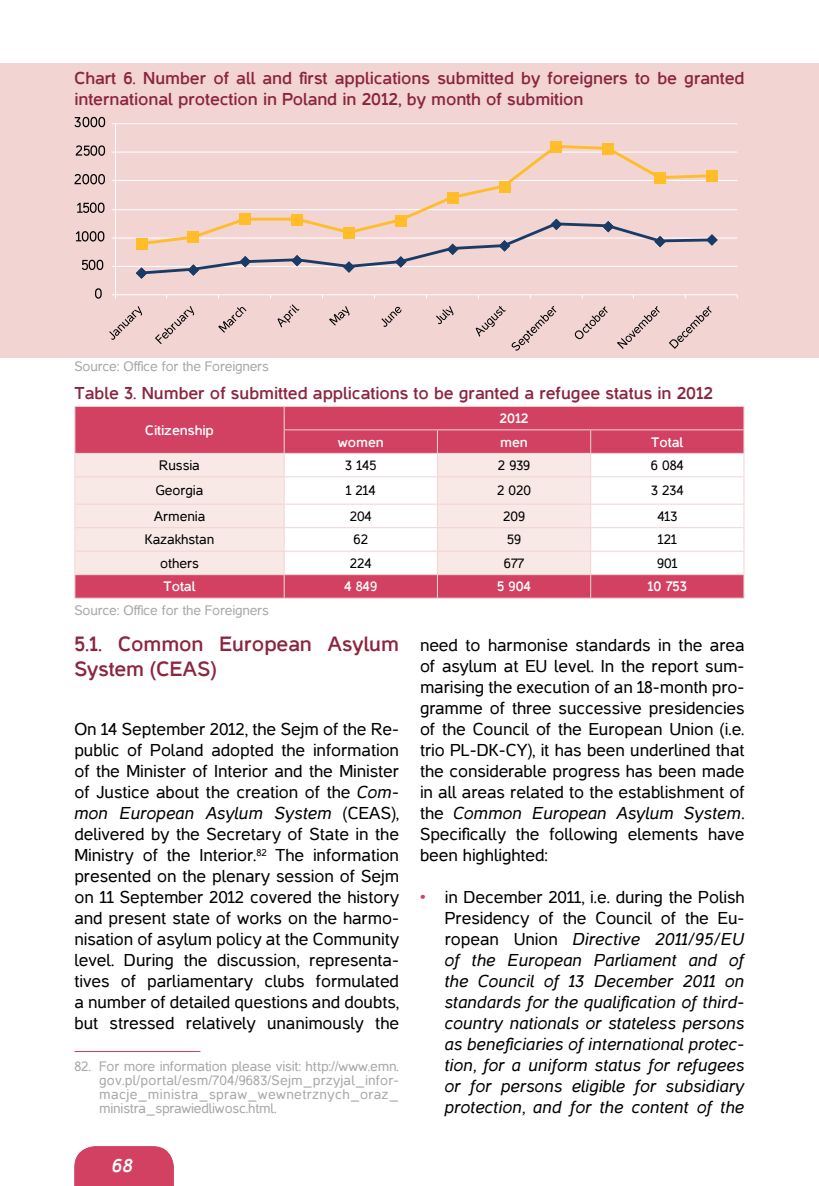
<style>
.page{position:relative;width:819px;height:1186px;background:#fff}
.page>*{position:absolute;margin:0;border:0;box-sizing:border-box;transform-origin:0 0}
.t1{font:700 21px/25.2px "Casper";color:#8c253f}
.t2{font:italic 700 19.25px "Casper";color:#fff}
.t3{font:17.5px/21px "Casper";color:#000;text-align:justify}
.t4{font:italic 17.5px/21px "Casper";color:#000;text-align:justify}
.t5{font:700 17.5px/21px "Casper";color:#8c253f}
.t6{font:14px/14px "Casper";letter-spacing:-.01em;color:#a7a9ac;text-align:justify}
.t7{font:14px "Casper";color:#000}
.t8{font:700 14px "Casper";color:#fff}
.s1{font-style:italic}
.s2{font-style:normal;color:#d24162}
.s3{font-style:normal}
</style>
<div class="page">
<svg style="left:74px;top:1146px;width:100px;height:40px;background:#d44a6a"></svg>
<hr style="left:74px;top:1051px;width:126px;height:1px;background:#d24162">
<div style="left:0;top:63px;width:819px;height:294px;background:#f2d4d3"></div>
<hr style="left:115px;top:123px;width:622px;height:1px;background:#fff">
<hr style="left:115px;top:152px;width:622px;height:1px;background:#fff">
<hr style="left:115px;top:180px;width:622px;height:1px;background:#fff">
<hr style="left:115px;top:209px;width:622px;height:1px;background:#fff">
<hr style="left:115px;top:238px;width:622px;height:1px;background:#fff">
<hr style="left:115px;top:266px;width:622px;height:1px;background:#fff">
<hr style="left:115px;top:124px;width:1px;height:171px;background:#fff">
<hr style="left:115px;top:294px;width:622px;height:1px;background:#fff">
<svg style="left:136px;top:236px;width:581px;height:43px"></svg>
<svg style="left:138px;top:145px;width:576px;height:102px"></svg>
<div style="left:136px;top:239px;width:11px;height:11px;background:#febd29"></div>
<div style="left:188px;top:232px;width:11px;height:11px;background:#febd29"></div>
<div style="left:239px;top:214px;width:12px;height:11px;background:#febd29"></div>
<div style="left:291px;top:214px;width:12px;height:12px;background:#febd29"></div>
<div style="left:343px;top:227px;width:11px;height:11px;background:#febd29"></div>
<div style="left:395px;top:215px;width:11px;height:11px;background:#febd29"></div>
<div style="left:447px;top:192px;width:11px;height:11px;background:#febd29"></div>
<div style="left:499px;top:181px;width:11px;height:11px;background:#febd29"></div>
<div style="left:550px;top:141px;width:12px;height:11px;background:#febd29"></div>
<div style="left:602px;top:143px;width:12px;height:11px;background:#febd29"></div>
<div style="left:654px;top:172px;width:11px;height:12px;background:#febd29"></div>
<div style="left:706px;top:170px;width:11px;height:11px;background:#febd29"></div>
<svg style="left:95px;top:288px;width:7px;height:11px"></svg>
<svg style="left:82px;top:260px;width:21px;height:10px"></svg>
<svg style="left:76px;top:231px;width:28px;height:10px"></svg>
<svg style="left:77px;top:202px;width:27px;height:11px"></svg>
<svg style="left:74px;top:174px;width:31px;height:10px"></svg>
<svg style="left:76px;top:145px;width:29px;height:11px"></svg>
<svg style="left:74px;top:117px;width:31px;height:10px"></svg>
<svg style="left:109px;top:306px;width:33px;height:34px"></svg>
<svg style="left:155px;top:306px;width:39px;height:38px"></svg>
<svg style="left:218px;top:307px;width:28px;height:26px"></svg>
<svg style="left:277px;top:304px;width:22px;height:23px"></svg>
<svg style="left:329px;top:306px;width:20px;height:20px"></svg>
<svg style="left:381px;top:307px;width:20px;height:20px"></svg>
<svg style="left:436px;top:306px;width:17px;height:18px"></svg>
<svg style="left:475px;top:306px;width:30px;height:31px"></svg>
<svg style="left:511px;top:306px;width:45px;height:45px"></svg>
<svg style="left:574px;top:306px;width:33px;height:33px"></svg>
<svg style="left:617px;top:306px;width:42px;height:43px"></svg>
<svg style="left:668px;top:306px;width:43px;height:43px"></svg>
<div style="left:75px;top:407px;width:209px;height:191px;background:#d24162"></div>
<svg style="left:285px;top:407px;width:458px;height:191px;fill:#d24162"></svg>
<svg style="left:75px;top:454px;width:515px;height:120px;fill:#f8e8e6"></svg>
<hr style="left:74px;top:406px;width:210px;height:1px;background:#f2d4d3">
<hr style="left:284px;top:406px;width:153px;height:1px;background:#f2d4d3">
<hr style="left:437px;top:406px;width:153px;height:1px;background:#f2d4d3">
<hr style="left:590px;top:406px;width:154px;height:1px;background:#f2d4d3">
<hr style="left:284px;top:429px;width:153px;height:1px;background:#f2d4d3">
<hr style="left:437px;top:429px;width:153px;height:1px;background:#f2d4d3">
<hr style="left:590px;top:429px;width:154px;height:1px;background:#f2d4d3">
<hr style="left:74px;top:453px;width:210px;height:1px;background:#f2d4d3">
<hr style="left:284px;top:453px;width:153px;height:1px;background:#f2d4d3">
<hr style="left:437px;top:453px;width:153px;height:1px;background:#f2d4d3">
<hr style="left:590px;top:453px;width:154px;height:1px;background:#f2d4d3">
<hr style="left:74px;top:476px;width:210px;height:1px;background:#f2d4d3">
<hr style="left:284px;top:476px;width:153px;height:1px;background:#f2d4d3">
<hr style="left:437px;top:476px;width:153px;height:1px;background:#f2d4d3">
<hr style="left:590px;top:476px;width:154px;height:1px;background:#f2d4d3">
<hr style="left:74px;top:504px;width:210px;height:1px;background:#f2d4d3">
<hr style="left:284px;top:504px;width:153px;height:1px;background:#f2d4d3">
<hr style="left:437px;top:504px;width:153px;height:1px;background:#f2d4d3">
<hr style="left:590px;top:504px;width:154px;height:1px;background:#f2d4d3">
<hr style="left:74px;top:527px;width:210px;height:1px;background:#f2d4d3">
<hr style="left:284px;top:527px;width:153px;height:1px;background:#f2d4d3">
<hr style="left:437px;top:527px;width:153px;height:1px;background:#f2d4d3">
<hr style="left:590px;top:527px;width:154px;height:1px;background:#f2d4d3">
<hr style="left:74px;top:551px;width:210px;height:1px;background:#f2d4d3">
<hr style="left:284px;top:551px;width:153px;height:1px;background:#f2d4d3">
<hr style="left:437px;top:551px;width:153px;height:1px;background:#f2d4d3">
<hr style="left:590px;top:551px;width:154px;height:1px;background:#f2d4d3">
<hr style="left:74px;top:574px;width:210px;height:1px;background:#f2d4d3">
<svg style="left:74px;top:407px;width:1px;height:191px"></svg>
<hr style="left:284px;top:574px;width:153px;height:1px;background:#f2d4d3">
<svg style="left:284px;top:407px;width:1px;height:191px"></svg>
<hr style="left:437px;top:574px;width:153px;height:1px;background:#f2d4d3">
<svg style="left:437px;top:430px;width:1px;height:168px"></svg>
<hr style="left:590px;top:574px;width:154px;height:1px;background:#f2d4d3">
<svg style="left:590px;top:430px;width:1px;height:168px"></svg>
<svg style="left:743px;top:407px;width:1px;height:191px"></svg>
<hr style="left:74px;top:598px;width:210px;height:1px;background:#f2d4d3">
<hr style="left:284px;top:598px;width:153px;height:1px;background:#f2d4d3">
<hr style="left:437px;top:598px;width:153px;height:1px;background:#f2d4d3">
<hr style="left:590px;top:598px;width:154px;height:1px;background:#f2d4d3">
<p class="t5" style="left:74px;top:68px;width:671px">Chart 6. Number of all and first applications submitted by foreigners to be granted international protection in Poland in 2012, by month of submition</p>
<p class="t6" style="left:74px;top:359px;width:196px">Source: Office for the Foreigners</p>
<p class="t5" style="left:74px;top:383px;width:640px">Table 3. Number of submitted applications to be granted a refugee status in 2012</p>
<p class="t8" style="left:145px;top:422px;width:70px">Citizenship</p>
<p class="t8" style="left:499px;top:411px;width:31px">2012</p>
<p class="t8" style="left:338px;top:434px;width:47px">women</p>
<p class="t8" style="left:500px;top:434px;width:29px">men</p>
<p class="t8" style="left:651px;top:434px;width:34px">Total</p>
<p class="t7" style="left:159px;top:458px;width:42px">Russia</p>
<p class="t7" style="left:345px;top:458px;width:32px">3 145</p>
<p class="t7" style="left:498px;top:458px;width:34px">2 939</p>
<p class="t7" style="left:650px;top:458px;width:34px">6 084</p>
<p class="t7" style="left:156px;top:483px;width:49px">Georgia</p>
<p class="t7" style="left:345px;top:483px;width:32px">1 214</p>
<p class="t7" style="left:497px;top:483px;width:36px">2 020</p>
<p class="t7" style="left:651px;top:483px;width:34px">3 234</p>
<p class="t7" style="left:154px;top:508px;width:53px">Armenia</p>
<p class="t7" style="left:350px;top:508px;width:24px">204</p>
<p class="t7" style="left:503px;top:508px;width:23px">209</p>
<p class="t7" style="left:657px;top:508px;width:21px">413</p>
<p class="t7" style="left:145px;top:532px;width:71px">Kazakhstan</p>
<p class="t7" style="left:353px;top:532px;width:16px">62</p>
<p class="t7" style="left:507px;top:532px;width:15px">59</p>
<p class="t7" style="left:658px;top:532px;width:20px">121</p>
<p class="t7" style="left:160px;top:555px;width:40px">others</p>
<p class="t7" style="left:350px;top:555px;width:23px">224</p>
<p class="t7" style="left:504px;top:555px;width:22px">677</p>
<p class="t7" style="left:657px;top:555px;width:22px">901</p>
<p class="t8" style="left:163px;top:579px;width:34px">Total</p>
<p class="t8" style="left:344px;top:579px;width:34px">4 849</p>
<p class="t8" style="left:497px;top:579px;width:35px">5 904</p>
<p class="t8" style="left:647px;top:579px;width:41px">10 753</p>
<p class="t6" style="left:74px;top:603px;width:196px">Source: Office for the Foreigners</p>
<p class="t1" style="left:74px;top:631px;width:326px">5.1. Common European Asylum<br>System (CEAS)</p>
<p class="t3" style="left:74px;top:719px;width:326px">On 14 September 2012, the Sejm of the Re&shy;public of Poland adopted the information of the Minister of Interior and the Minister of Justice about the creation of the <span class="s1">Com&shy;mon European Asylum System</span> (CEAS), delivered by the Secretary of State in the Ministry of the Interior.<sup>82</sup> The information presented on the plenary session of Sejm on 11 September 2012 covered the history and present state of works on the harmo&shy;nisation of asylum policy at the Community level. During the discussion, representa&shy;tives of parliamentary clubs formulated a number of detailed questions and doubts, but stressed relatively unanimously the</p>
<p class="t6" style="left:99px;top:1059px;width:301px;text-indent:-25px">82. For more information please visit: http://www.emn. gov.pl/portal/esm/704/9683/Sejm_przyjal_infor&shy;macje_ministra_spraw_wewnetrznych_oraz_ ministra_sprawiedliwosc.html.</p>
<p class="t2" style="left:112px;top:1155px;width:22px">68</p>
<p class="t3" style="left:420px;top:635px;width:326px">need to harmonise standards in the area of asylum at EU level. In the report sum&shy;marising the execution of an 18-month pro&shy;gramme of three successive presidencies of the Council of the European Union (i.e. trio PL-DK-CY), it has been underlined that the considerable progress has been made in all areas related to the establishment of the <span class="s1">Common European Asylum System</span>.<br>Specifically the following elements have been highlighted:</p>
<p class="t4" style="left:445px;top:887px;width:301px;text-indent:-25px"><span class="s2">•</span> <span class="s3">in December 2011, i.e. during the Polish Presidency of the Council of the Eu&shy;ropean Union</span> Directive 2011/95/EU of the European Parliament and of the Council of 13 December 2011 on standards for the qualification of third&shy;country nationals or stateless persons as beneficiaries of international protec&shy;tion, for a uniform status for refugees or for persons eligible for subsidiary protection, and for the content of the</p>
</div>
